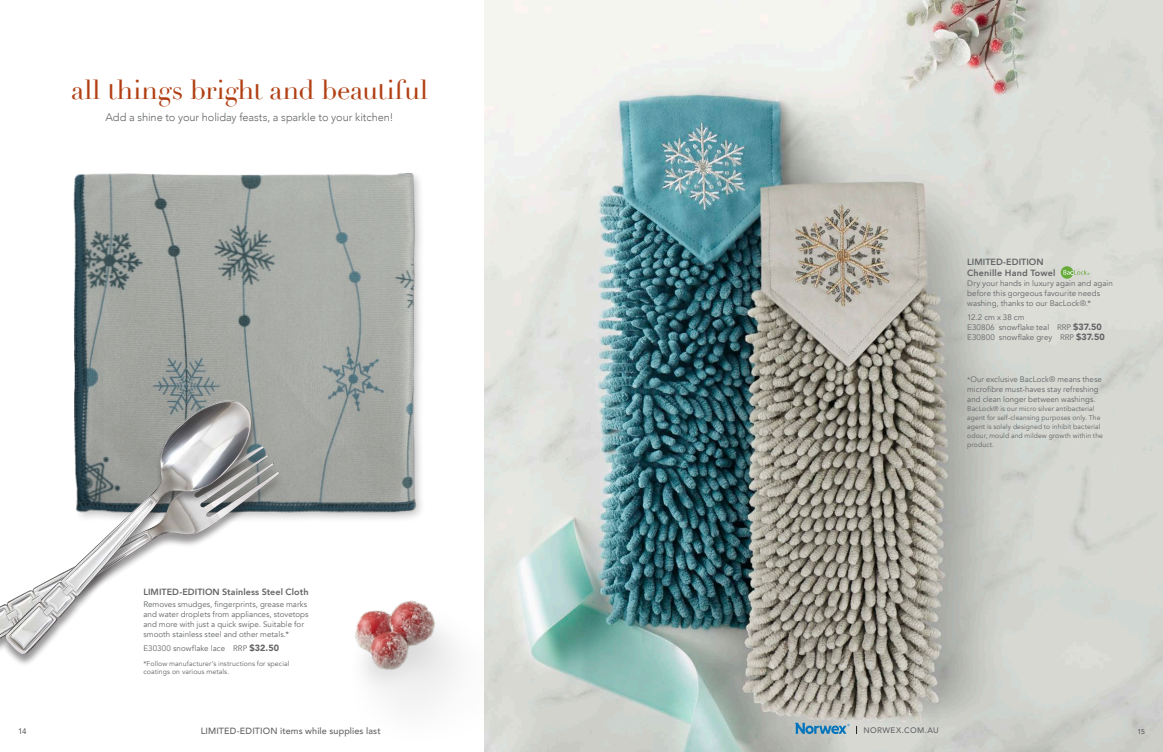
<style>
.page{position:relative;width:1163px;height:752px;background:#fff}
.page>*{position:absolute;margin:0;border:0;box-sizing:border-box;transform-origin:0 0}
.t1{font:27px "Didot";letter-spacing:-.005em;color:#b13f13}
.t2{font:300 11px "Avenir";letter-spacing:-.005em;color:#626465}
.t3{font:800 9px/11px "Avenir";letter-spacing:.005em;color:#626465}
.t4{font:500 9px "Avenir";letter-spacing:.01em;color:#636366}
.t5{font:8px/10px "Avenir";letter-spacing:.005em;color:#626465}
.t6{font:500 8px "Avenir";letter-spacing:.045em;color:#636366}
.t7{font:8px "Avenir";color:#3e3e3f}
.t8{font:7px/9px "Avenir";letter-spacing:.01em;color:#626465}
.t9{font:7px "Avenir";color:#3e3e3f}
.s1{font-weight:900;font-size:9px}
.s2{font-size:7px}
</style>
<div class="page">
<img style="left:485px;top:0;width:677px;height:751px">
<svg style="left:794px;top:722px;width:55px;height:11px"></svg>
<img style="left:73px;top:173px;width:349px;height:346px">
<img style="left:261px;top:396px;width:30px;height:123px">
<img style="left:0;top:380px;width:261px;height:284px">
<svg style="left:1060px;top:266px;width:29px;height:12px"></svg>
<img style="left:355px;top:556px;width:147px;height:195px">
<p class="t1" style="left:71px;top:73px;width:358px">all things bright and beautiful</p>
<p class="t2" style="left:105px;top:110px;width:289px">Add a shine to your holiday feasts, a sparkle to your kitchen!</p>
<p class="t3" style="left:143px;top:586px;width:166px">LIMITED-EDITION Stainless Steel Cloth</p>
<p class="t5" style="left:143px;top:598px;width:167px">Removes smudges, fingerprints, grease marks and water droplets from appliances, stovetops and more with just a quick swipe. Suitable for smooth stainless steel and other metals.*</p>
<p class="t5" style="left:143px;top:643px;width:137px">E30300 snowflake lace RRP <span class="s1">$32.50</span></p>
<p class="t8" style="left:143px;top:659px;width:147px">*Follow manufacturer’s instructions for special</p>
<p class="t8" style="left:143px;top:666px;width:87px">coatings on various metals.</p>
<p class="t3" style="left:967px;top:256px;width:90px">LIMITED-EDITION<br>Chenille Hand Towel</p>
<p class="t5" style="left:967px;top:278px;width:147px">Dry your hands in luxury again and again before this gorgeous favourite needs washing, thanks to our BacLock®.*</p>
<p class="t5" style="left:967px;top:312px;width:139px">12.2 cm x 38 cm<br>E30806 snowflake teal RRP <span class="s1">$37.50<br></span>E30800 snowflake grey RRP <span class="s1">$37.50</span></p>
<p class="t5" style="left:967px;top:374px;width:136px"><span class="s2">*</span>Our exclusive BacLock® means these microfibre must-haves stay refreshing and clean longer between washings.</p>
<p class="t8" style="left:967px;top:404px;width:137px">BacLock® is our micro silver antibacterial agent for self-cleansing purposes only. The agent is solely designed to inhibit bacterial odour, mould and mildew growth within the product.</p>
<p class="t7" style="left:18px;top:726px;width:10px">14</p>
<p class="t4" style="left:201px;top:722px;width:182px">LIMITED-EDITION items while supplies last</p>
<p class="t6" style="left:863px;top:723px;width:77px">NORWEX.COM.AU</p>
<p class="t9" style="left:1137px;top:727px;width:9px">15</p>
</div>
